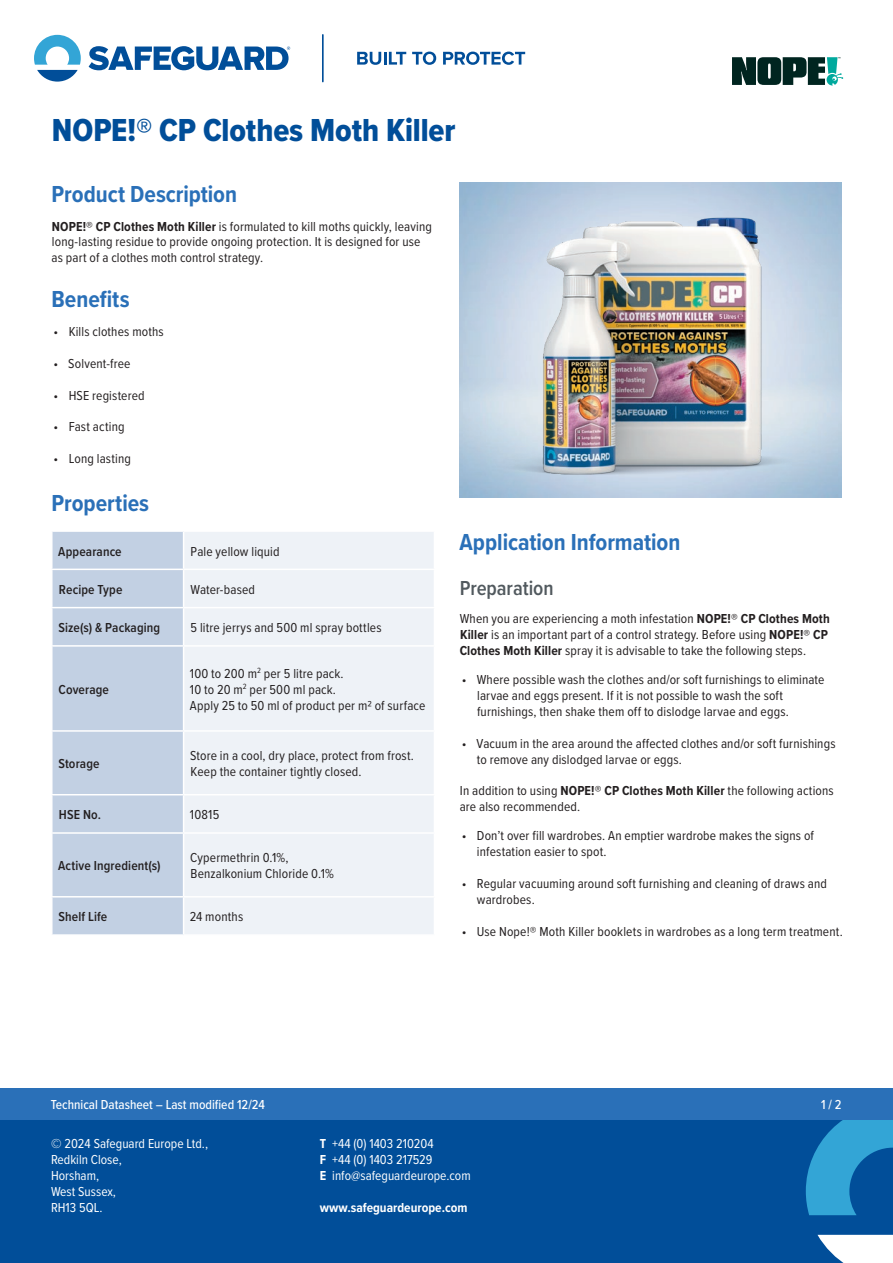
<style>
.page{position:relative;width:893px;height:1263px;background:#fff}
.page>*{position:absolute;margin:0;border:0;box-sizing:border-box;transform-origin:0 0}
.t1{font:33px "Proxima Nova Cond Extrabld";letter-spacing:-.005em;color:#014e99}
.t2{font:700 24px "Proxima Nova Cond";color:#2a70b8}
.t3{font:600 21px "Proxima Nova Cond";letter-spacing:-.005em;color:#51595e}
.t4{font:13.5px/15.9px "Proxima Nova Cond";letter-spacing:.01em;color:#231f20}
.t5{font:13.5px/15.9px "Proxima Nova Cond";color:#fff}
.t6{font:600 13.5px "Proxima Nova Cond";letter-spacing:.01em;color:#231f20}
.t7{font:500 13.5px "Proxima Nova Cond";color:#fff}
.t8{font:700 13.5px "Proxima Nova Cond";color:#fff}
.s1{font-weight:700}
</style>
<div class="page">
<div style="left:0;top:1103px;width:893px;height:160px;background:#014e99"></div>
<svg style="left:817px;top:1235px;width:76px;height:28px;background:#d7e3ef"></svg>
<svg style="left:806px;top:1119px;width:87px;height:96px"></svg>
<div style="left:0;top:1087px;width:893px;height:32px;background:#2a70b8"></div>
<svg style="left:357px;top:52px;width:49px;height:13px"></svg>
<svg style="left:412px;top:52px;width:24px;height:13px"></svg>
<svg style="left:443px;top:52px;width:82px;height:13px"></svg>
<svg style="left:89px;top:46px;width:201px;height:24px"></svg>
<svg style="left:34px;top:35px;width:47px;height:47px"></svg>
<hr style="left:322px;top:35px;width:2px;height:47px;background:#014e99">
<svg style="left:732px;top:57px;width:111px;height:28px;background:#39605c"></svg>
<img style="left:493px;top:183px;width:315px;height:314px">
<div style="left:53px;top:532px;width:130px;height:402px;background:#c2d0e3"></div>
<div style="left:184px;top:532px;width:250px;height:402px;background:#eef2f7"></div>
<hr style="left:51px;top:569px;width:133px;height:1px;background:#fff">
<hr style="left:51px;top:607px;width:133px;height:1px;background:#fff">
<hr style="left:51px;top:730px;width:133px;height:2px;background:#fff">
<hr style="left:51px;top:794px;width:133px;height:1px;background:#fff">
<hr style="left:51px;top:832px;width:133px;height:2px;background:#fff">
<hr style="left:51px;top:896px;width:133px;height:1px;background:#fff">
<hr style="left:184px;top:569px;width:251px;height:1px;background:#fff">
<hr style="left:184px;top:607px;width:251px;height:1px;background:#fff">
<hr style="left:184px;top:730px;width:251px;height:2px;background:#fff">
<hr style="left:184px;top:794px;width:251px;height:1px;background:#fff">
<hr style="left:184px;top:832px;width:251px;height:2px;background:#fff">
<hr style="left:184px;top:896px;width:251px;height:1px;background:#fff">
<hr style="left:51px;top:645px;width:133px;height:2px;background:#fff">
<hr style="left:184px;top:645px;width:251px;height:2px;background:#fff">
<h1 class="t1" style="left:52px;top:106px;width:405px">NOPE!® CP Clothes Moth Killer</h1>
<h2 class="t2" style="left:52px;top:176px;width:187px">Product Description</h2>
<p class="t4" style="left:52px;top:217px;width:382px"><span class="s1">NOPE!® CP Clothes Moth Killer</span> is formulated to kill moths quickly, leaving long-lasting residue to provide ongoing protection. It is designed for use as part of a clothes moth control strategy.</p>
<h2 class="t2" style="left:52px;top:281px;width:80px">Benefits</h2>
<p class="t4" style="left:54px;top:323px;width:112px">• Kills clothes moths</p>
<p class="t4" style="left:54px;top:355px;width:79px">• Solvent-free</p>
<p class="t4" style="left:54px;top:387px;width:93px">• HSE registered</p>
<p class="t4" style="left:54px;top:418px;width:73px">• Fast acting</p>
<p class="t4" style="left:54px;top:450px;width:79px">• Long lasting</p>
<h2 class="t2" style="left:52px;top:485px;width:99px">Properties</h2>
<p class="t6" style="left:58px;top:541px;width:65px">Appearance</p>
<p class="t4" style="left:191px;top:542px;width:90px">Pale yellow liquid</p>
<p class="t6" style="left:59px;top:579px;width:65px">Recipe Type</p>
<p class="t4" style="left:190px;top:581px;width:66px">Water-based</p>
<p class="t6" style="left:59px;top:618px;width:103px">Size(s) &amp; Packaging</p>
<p class="t4" style="left:190px;top:619px;width:193px">5 litre jerrys and 500 ml spray bottles</p>
<p class="t6" style="left:58px;top:679px;width:52px">Coverage</p>
<p class="t4" style="left:190px;top:665px;width:237px">100 to 200 m<sup>2</sup> per 5 litre pack.<br>10 to 20 m<sup>2</sup> per 500 ml pack.<br>Apply 25 to 50 ml of product per m2 of surface</p>
<p class="t6" style="left:59px;top:754px;width:43px">Storage</p>
<p class="t4" style="left:190px;top:747px;width:225px">Store in a cool, dry place, protect from frost.<br>Keep the container tightly closed.</p>
<p class="t6" style="left:59px;top:805px;width:44px">HSE No.</p>
<p class="t4" style="left:190px;top:806px;width:31px">10815</p>
<p class="t6" style="left:58px;top:856px;width:104px">Active Ingredient(s)</p>
<p class="t4" style="left:190px;top:849px;width:145px">Cypermethrin 0.1%,<br>Benzalkonium Chloride 0.1%</p>
<p class="t6" style="left:59px;top:907px;width:50px">Shelf Life</p>
<p class="t4" style="left:190px;top:908px;width:55px">24 months</p>
<h2 class="t2" style="left:460px;top:524px;width:222px">Application Information</h2>
<h3 class="t3" style="left:460px;top:572px;width:95px">Preparation</h3>
<p class="t4" style="left:460px;top:610px;width:372px">When you are experiencing a moth infestation <span class="s1">NOPE!® CP Clothes Moth<br>Killer</span> is an important part of a control strategy. Before using <span class="s1">NOPE!® CP<br>Clothes Moth Killer</span> spray it is advisable to take the following steps.</p>
<p class="t4" style="left:477px;top:671px;width:349px;text-indent:-15px">• Where possible wash the clothes and/or soft furnishings to eliminate larvae and eggs present. If it is not possible to wash the soft furnishings, then shake them off to dislodge larvae and eggs.</p>
<p class="t4" style="left:477px;top:735px;width:360px;text-indent:-15px">• Vacuum in the area around the affected clothes and/or soft furnishings to remove any dislodged larvae or eggs.</p>
<p class="t4" style="left:460px;top:782px;width:376px">In addition to using <span class="s1">NOPE!® CP Clothes Moth Killer</span> the following actions are also recommended.</p>
<p class="t4" style="left:477px;top:827px;width:339px;text-indent:-15px">• Don’t over fill wardrobes. An emptier wardrobe makes the signs of infestation easier to spot.</p>
<p class="t4" style="left:477px;top:875px;width:351px;text-indent:-15px">• Regular vacuuming around soft furnishing and cleaning of draws and wardrobes.</p>
<p class="t4" style="left:462px;top:923px;width:382px">• Use Nope!® Moth Killer booklets in wardrobes as a long term treatment.</p>
<p class="t7" style="left:51px;top:1094px;width:216px">Technical Datasheet – Last modified 12/24</p>
<p class="t7" style="left:821px;top:1094px;width:22px">1 / 2</p>
<p class="t5" style="left:51px;top:1135px;width:159px">© 2024 Safeguard Europe Ltd.,<br>Redkiln Close,<br>Horsham,<br>West Sussex,<br>RH13 5QL.</p>
<p class="t5" style="left:320px;top:1135px;width:152px"><span class="s1">T</span> +44 (0) 1403 210204<br><span class="s1">F</span> +44 (0) 1403 217529<br><span class="s1">E</span> info@safeguardeurope.com</p>
<p class="t8" style="left:320px;top:1197px;width:149px">www.safeguardeurope.com</p>
</div>
